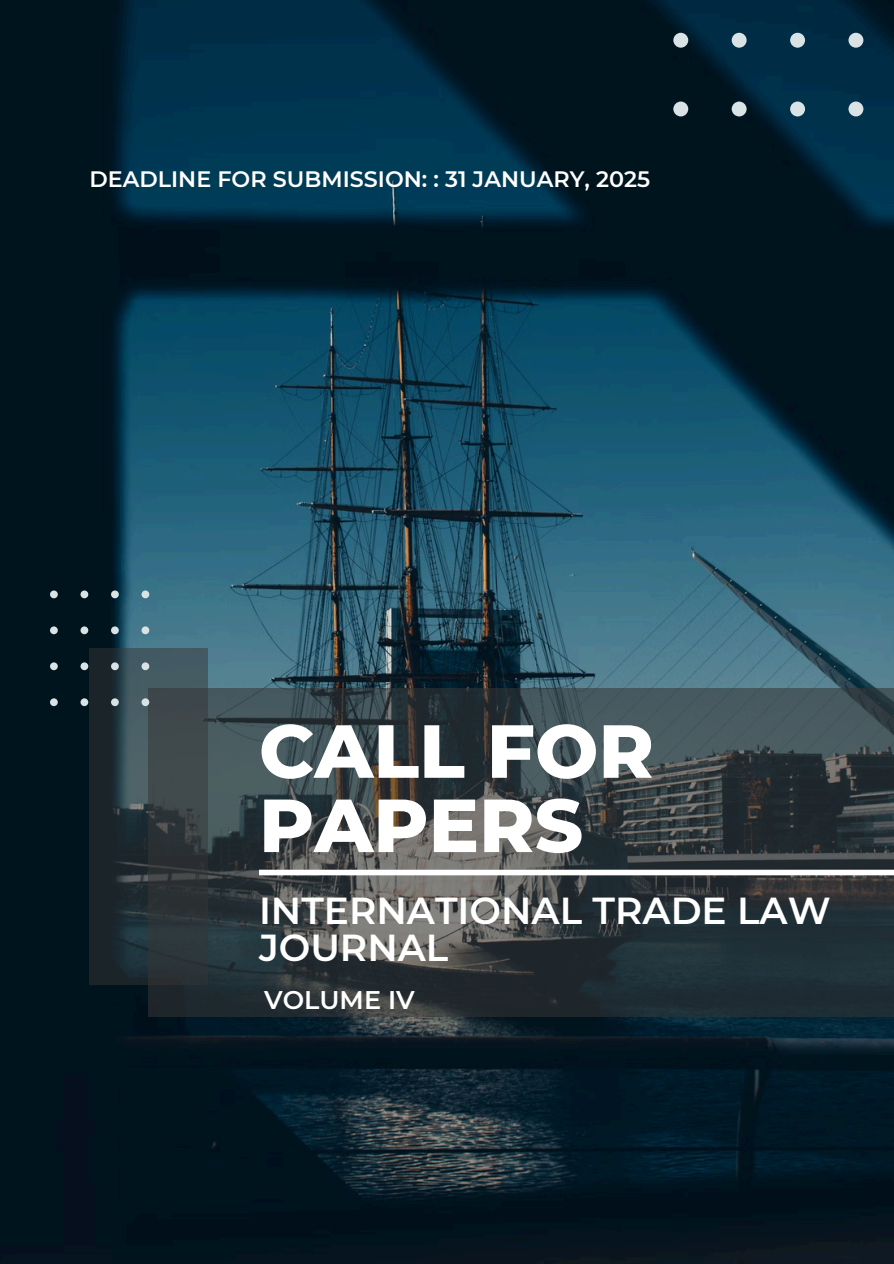
<style>
.page{position:relative;width:894px;height:1264px;background:#fff}
.page>*{position:absolute;margin:0;border:0;box-sizing:border-box;transform-origin:0 0}
.t1{font:800 75px/74.2px "Montserrat";color:#fff}
.t2{font:600 37.5px/37.2px "Montserrat";color:#fff}
.t3{font:600 25.5px "Montserrat";color:#fff}
.t4{font:600 22.35px "Montserrat";color:#fff}
</style>
<div class="page">
<img style="left:0;top:0;width:893px;height:1263px">
<svg style="left:148px;top:688px;width:745px;height:328px;background:#384245"></svg>
<svg style="left:89px;top:648px;width:118px;height:336px;background:#2e3a3e"></svg>
<div style="left:259px;top:869px;width:634px;height:6px;background:#fff"></div>
<svg style="left:673px;top:0;width:190px;height:116px;background:#0d3246"></svg>
<svg style="left:50px;top:590px;width:99px;height:116px;background:#223944"></svg>
<p class="t4" style="left:89px;top:165px;width:562px">DEADLINE FOR SUBMISSION: : 31 JANUARY, 2025</p>
<p class="t1" style="left:259px;top:713px;width:396px">CALL FOR<br>PAPERS</p>
<p class="t2" style="left:259px;top:891px;width:573px">INTERNATIONAL TRADE LAW<br>JOURNAL</p>
<p class="t3" style="left:264px;top:984px;width:152px">VOLUME IV</p>
</div>
